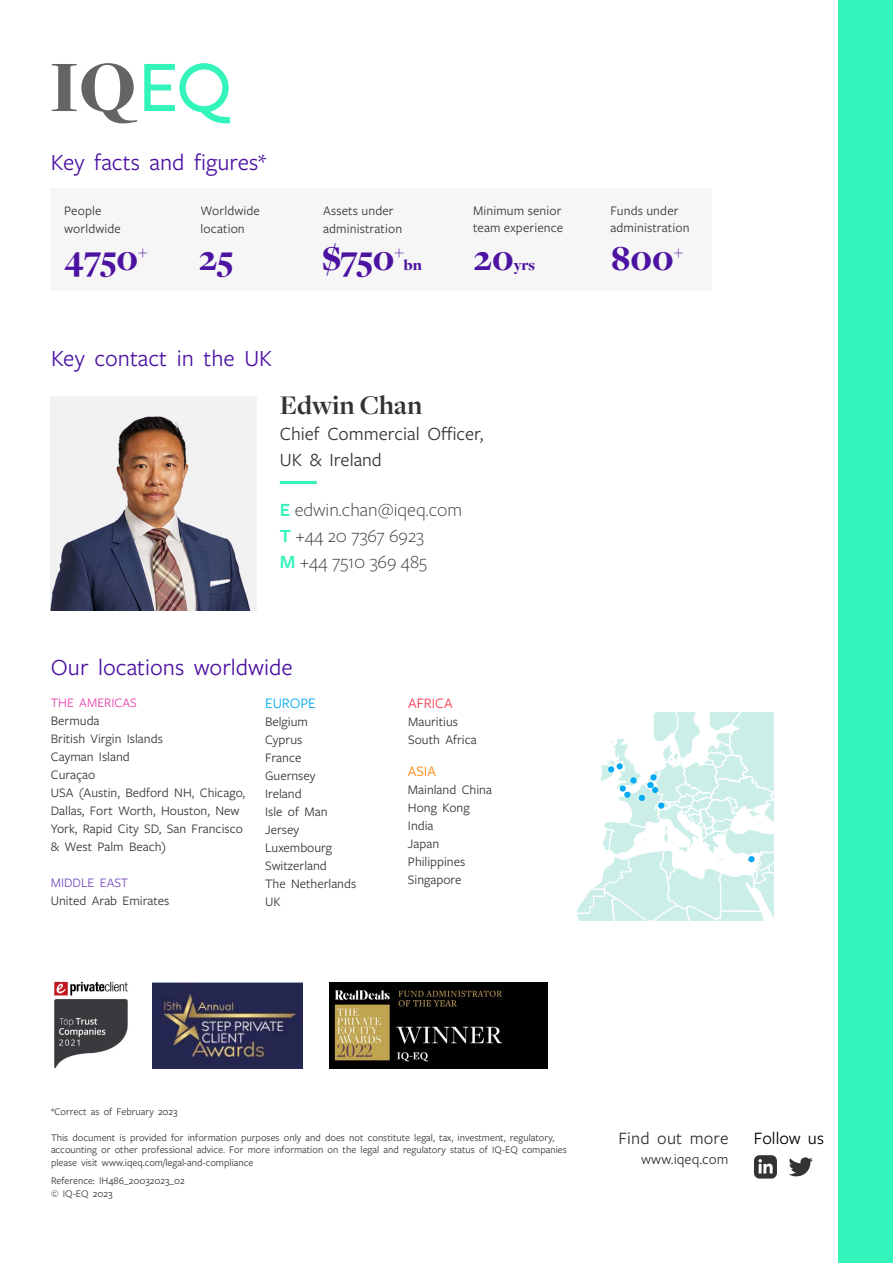
<style>
.page{position:relative;width:893px;height:1263px;background:#fff}
.page>*{position:absolute;margin:0;border:0;box-sizing:border-box;transform-origin:0 0}
.t1{font:900 36.3px "Freight Disp Pro";letter-spacing:-.005em;color:#4c12a1}
.t2{font:700 27.9px "Freight Disp Pro";color:#333}
.t3{font:24px "Freight Sans Pro";color:#4c12a1}
.t4{font:300 19.35px/25.8px "Freight Sans Pro";color:#333}
.t5{font:19.35px/25.8px "Freight Sans Pro";color:#333}
.t6{font:18px "Freight Sans Pro";letter-spacing:.01em;color:#333}
.t7{font:18px "Freight Sans Pro";color:#000}
.t8{font:900 15.9px "Freight Disp Pro";color:#4c12a1}
.t9{font:15px "Freight Sans Pro";color:#333}
.t10{font:15px "Freight Sans Pro";color:#00a9f4}
.t11{font:15px "Freight Sans Pro";color:#f4364c}
.t12{font:15px "Freight Sans Pro";color:#ff8200}
.t13{font:13.5px/18px "Freight Sans Pro";color:#333}
.t14{font:13.5px "Freight Sans Pro";color:#e93cac}
.t15{font:13.5px "Freight Sans Pro";color:#7248bd}
.t16{font:10.5px/12.6px "Freight Sans Pro";color:#333}
.s1{font-weight:600;color:#33f4bb}
</style>
<div class="page">
<div style="left:839px;top:0;width:54px;height:1263px;background:#33f4bb"></div>
<svg style="left:52px;top:63px;width:85px;height:60px"></svg>
<svg style="left:144px;top:63px;width:86px;height:60px"></svg>
<div style="left:51px;top:188px;width:661px;height:103px;background:#f6f6f6"></div>
<img style="left:329px;top:982px;width:218px;height:86px">
<svg style="left:788px;top:1157px;width:25px;height:19px"></svg>
<svg style="left:754px;top:1155px;width:23px;height:23px"></svg>
<hr style="left:280px;top:481px;width:37px;height:3px;background:#33f4bb">
<svg style="left:577px;top:712px;width:197px;height:208px"></svg>
<img style="left:54px;top:981px;width:74px;height:87px">
<img style="left:152px;top:982px;width:150px;height:86px">
<img style="left:51px;top:397px;width:205px;height:213px">
<h3 class="t3" style="left:51px;top:146px;width:217px">Key facts and figures*</h3>
<p class="t13" style="left:64px;top:201px;width:58px">People worldwide</p>
<p class="t13" style="left:201px;top:201px;width:61px">Worldwide location</p>
<p class="t13" style="left:323px;top:201px;width:81px">Assets under administration</p>
<p class="t13" style="left:473px;top:202px;width:92px;line-height:16.5px">Minimum senior team experience</p>
<p class="t13" style="left:610px;top:202px;width:81px;line-height:16.5px">Funds under administration</p>
<h1 class="t1" style="left:64px;top:235px;width:85px">4750<sup>+</sup></h1>
<h1 class="t1" style="left:199px;top:235px;width:36px">25</h1>
<h1 class="t1" style="left:322px;top:235px;width:84px">$750<sup>+</sup></h1>
<h1 class="t1" style="left:611px;top:235px;width:73px">800<sup>+</sup></h1>
<p class="t8" style="left:404px;top:255px;width:20px">bn</p>
<h1 class="t1" style="left:474px;top:235px;width:41px">20</h1>
<p class="t8" style="left:514px;top:255px;width:23px">yrs</p>
<h3 class="t3" style="left:51px;top:342px;width:222px">Key contact in the UK</h3>
<h2 class="t2" style="left:280px;top:387px;width:144px">Edwin Chan</h2>
<h3 class="t5" style="left:280px;top:420px;width:205px">Chief Commercial Officer,<br>UK &amp; Ireland</h3>
<h3 class="t4" style="left:280px;top:496px;width:184px"><span class="s1">E</span> edwin.chan@iqeq.com<br><span class="s1">T</span> +44 20 7367 6923<br><span class="s1">M</span> +44 7510 369 485</h3>
<h3 class="t3" style="left:51px;top:651px;width:243px">Our locations worldwide</h3>
<p class="t14" style="left:51px;top:693px;width:87px">THE AMERICAS</p>
<p class="t13" style="left:51px;top:711px;width:196px">Bermuda<br>British Virgin Islands<br>Cayman Island<br>Curaçao<br>USA (Austin, Bedford NH, Chicago,<br>Dallas, Fort Worth, Houston, New<br>York, Rapid City SD, San Francisco &amp; West Palm Beach)</p>
<p class="t10" style="left:265px;top:693px;width:52px">EUROPE</p>
<p class="t13" style="left:265px;top:712px;width:93px">Belgium<br>Cyprus<br>France<br>Guernsey<br>Ireland<br>Isle of Man<br>Jersey<br>Luxembourg<br>Switzerland<br>The Netherlands<br>UK</p>
<p class="t11" style="left:408px;top:693px;width:46px">AFRICA</p>
<p class="t13" style="left:408px;top:712px;width:70px">Mauritius<br>South Africa</p>
<p class="t12" style="left:408px;top:761px;width:30px">ASIA</p>
<p class="t13" style="left:408px;top:780px;width:85px">Mainland China<br>Hong Kong<br>India<br>Japan<br>Philippines</p>
<p class="t15" style="left:51px;top:874px;width:79px">MIDDLE EAST</p>
<p class="t13" style="left:408px;top:870px;width:55px">Singapore</p>
<p class="t13" style="left:51px;top:891px;width:120px">United Arab Emirates</p>
<p class="t16" style="left:51px;top:1105px;width:128px">*Correct as of February 2023</p>
<p class="t16" style="left:51px;top:1130px;width:517px">This document is provided for information purposes only and does not constitute legal, tax, investment, regulatory, accounting or other professional advice. For more information on the legal and regulatory status of IQ-EQ companies please visit www.iqeq.com/legal-and-compliance</p>
<p class="t16" style="left:51px;top:1174px;width:135px">Reference: IH486_20032023_02 © IQ-EQ 2023</p>
<h3 class="t6" style="left:618px;top:1126px;width:111px">Find out more</h3>
<h3 class="t7" style="left:754px;top:1126px;width:72px">Follow us</h3>
<p class="t9" style="left:641px;top:1149px;width:89px">www.iqeq.com</p>
</div>
